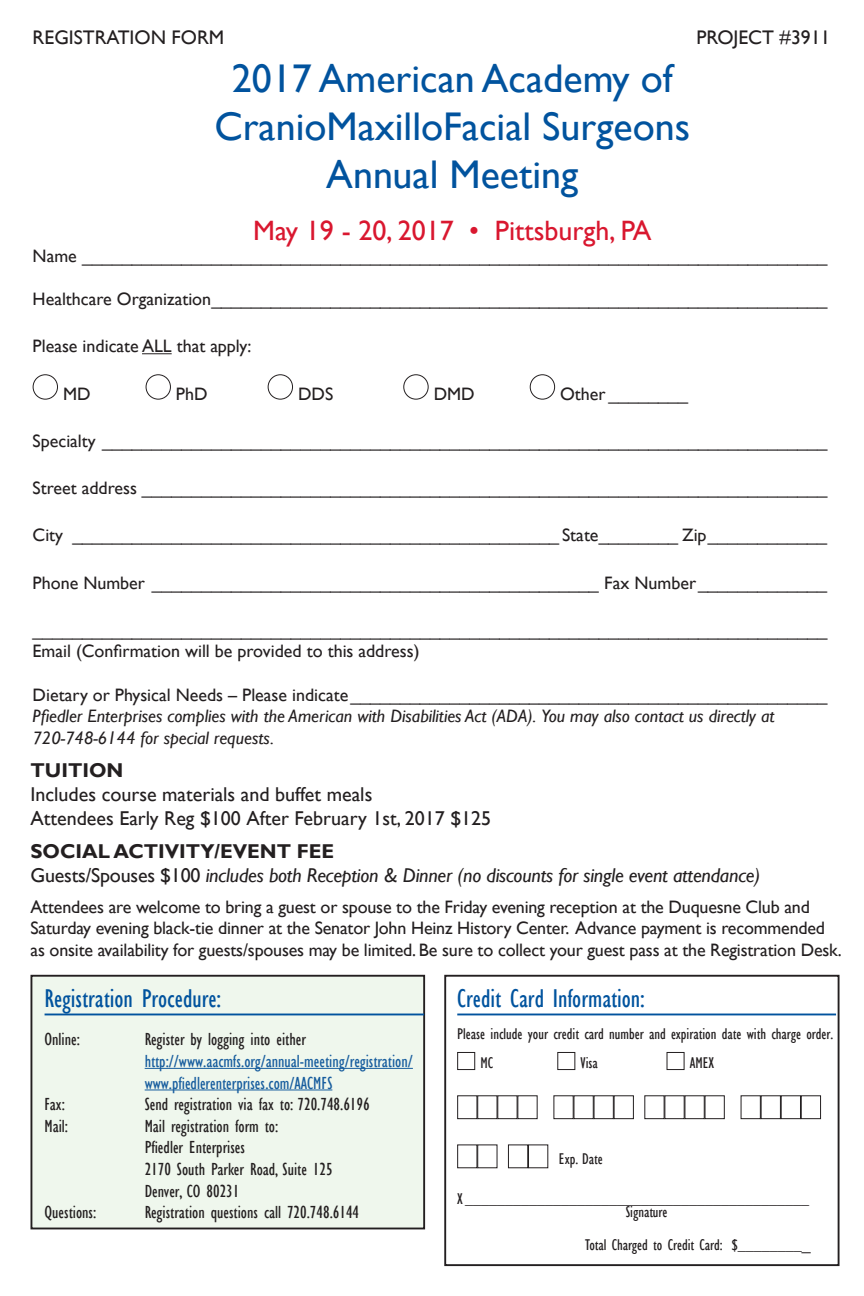
<style>
.page{position:relative;width:864px;height:1296px;background:#fff}
.page>*{position:absolute;margin:0;border:0;box-sizing:border-box;transform-origin:0 0}
.t1{font:40px/48px "Gill Sans";color:#01539e;text-align:center}
.t2{font:28px "Gill Sans";color:#d9172f}
.Heading{font:condensed 26.4px "Gill Sans";color:#01539e}
.registration{font:20px "Gill Sans";color:#231f20}
.registration-2{font:italic 20px "Gill Sans";letter-spacing:-.01em;color:#231f20}
.RegistrationHeader1{font:700 20px "Gill Sans";color:#231f20}
.t3{font:19.6px "Gill Sans";color:#231f20}
.registration-3{font:18px/21.6px "Gill Sans";letter-spacing:-.01em;color:#231f20}
.Body_Text{font:condensed 18px/21.6px "Gill Sans";color:#231f20}
.t4{font:italic 18px/21.6px "Gill Sans";color:#231f20}
.Body_Text-2{font:condensed 18px/21.6px "Gill Sans";color:#175d9e}
.t5{font:condensed 16px "Gill Sans";color:#231f20}
.s1{font-style:normal}
.s2{color:#231f20}
.s3{font-stretch:normal}
</style>
<div class="page">
<hr style="left:142px;top:353px;width:30px;height:1px;background:#231f20">
<div style="left:33px;top:374px;width:25px;height:26px;border:1px solid #231f20;border-radius:50%"></div>
<div style="left:146px;top:374px;width:25px;height:26px;border:1px solid #231f20;border-radius:50%"></div>
<div style="left:268px;top:374px;width:25px;height:26px;border:1px solid #231f20;border-radius:50%"></div>
<div style="left:403px;top:374px;width:26px;height:26px;border:1px solid #231f20;border-radius:50%"></div>
<div style="left:530px;top:374px;width:25px;height:26px;border:1px solid #231f20;border-radius:50%"></div>
<div style="left:31px;top:976px;width:393px;height:252px;background:#eff7ed"></div>
<div style="left:31px;top:975px;width:394px;height:254px;border:2px solid #231f20"></div>
<hr style="left:45px;top:1014px;width:379px;height:1px;background:#01539e">
<hr style="left:145px;top:1068px;width:268px;height:1px;background:#175d9e">
<hr style="left:145px;top:1090px;width:187px;height:1px;background:#175d9e">
<div style="left:444px;top:975px;width:396px;height:291px;border:2px solid #231f20"></div>
<hr style="left:457px;top:1014px;width:379px;height:1px;background:#01539e">
<svg style="left:457px;top:1013px;width:90px;height:3px"></svg>
<svg style="left:556px;top:1013px;width:93px;height:3px"></svg>
<div style="left:457px;top:1052px;width:18px;height:18px;border:1px solid #231f20"></div>
<div style="left:557px;top:1052px;width:18px;height:18px;border:1px solid #231f20"></div>
<div style="left:667px;top:1052px;width:17px;height:18px;border:1px solid #231f20"></div>
<div style="left:457px;top:1095px;width:20px;height:24px;border:1px solid #231f20"></div>
<div style="left:477px;top:1095px;width:20px;height:24px;border:1px solid #231f20"></div>
<div style="left:497px;top:1095px;width:20px;height:24px;border:1px solid #231f20"></div>
<div style="left:517px;top:1095px;width:21px;height:24px;border:1px solid #231f20"></div>
<div style="left:554px;top:1095px;width:20px;height:24px;border:1px solid #231f20"></div>
<div style="left:574px;top:1095px;width:20px;height:24px;border:1px solid #231f20"></div>
<div style="left:594px;top:1095px;width:20px;height:24px;border:1px solid #231f20"></div>
<div style="left:614px;top:1095px;width:20px;height:24px;border:1px solid #231f20"></div>
<div style="left:644px;top:1095px;width:21px;height:24px;border:1px solid #231f20"></div>
<div style="left:665px;top:1095px;width:20px;height:24px;border:1px solid #231f20"></div>
<div style="left:685px;top:1095px;width:20px;height:24px;border:1px solid #231f20"></div>
<div style="left:705px;top:1095px;width:20px;height:24px;border:1px solid #231f20"></div>
<div style="left:741px;top:1095px;width:20px;height:24px;border:1px solid #231f20"></div>
<div style="left:761px;top:1095px;width:20px;height:24px;border:1px solid #231f20"></div>
<div style="left:781px;top:1095px;width:20px;height:24px;border:1px solid #231f20"></div>
<div style="left:801px;top:1095px;width:20px;height:24px;border:1px solid #231f20"></div>
<div style="left:457px;top:1145px;width:20px;height:23px;border:1px solid #231f20"></div>
<div style="left:477px;top:1145px;width:20px;height:23px;border:1px solid #231f20"></div>
<div style="left:508px;top:1145px;width:20px;height:23px;border:1px solid #231f20"></div>
<div style="left:528px;top:1145px;width:20px;height:23px;border:1px solid #231f20"></div>
<p class="t3" style="left:33px;top:26px;width:193px">REGISTRATION FORM</p>
<p class="t3" style="left:697px;top:26px;width:135px">PROJECT #3911</p>
<p class="t1" style="left:214px;top:55px;width:477px">2017 American Academy of<br>CranioMaxilloFacial Surgeons<br>Annual Meeting</p>
<p class="t2" style="left:253px;top:215px;width:400px">May 19 - 20, 2017 • Pittsburgh, PA</p>
<p class="registration-3" style="left:33px;top:245px;width:796px">Name ___________________________________________________________________________</p>
<p class="registration-3" style="left:33px;top:289px;width:796px">Healthcare Organization______________________________________________________________</p>
<p class="registration-3" style="left:33px;top:336px;width:220px">Please indicate ALL that apply:</p>
<p class="registration-3" style="left:63px;top:383px;width:29px">MD</p>
<p class="registration-3" style="left:176px;top:383px;width:33px">PhD</p>
<p class="registration-3" style="left:298px;top:383px;width:37px">DDS</p>
<p class="registration-3" style="left:434px;top:383px;width:43px">DMD</p>
<p class="registration-3" style="left:560px;top:383px;width:130px">Other ________</p>
<p class="registration-3" style="left:33px;top:430px;width:796px">Specialty _________________________________________________________________________</p>
<p class="registration-3" style="left:33px;top:478px;width:796px">Street address _____________________________________________________________________</p>
<p class="registration-3" style="left:33px;top:525px;width:796px">City _________________________________________________ State________ Zip____________</p>
<p class="registration-3" style="left:33px;top:572px;width:796px">Phone Number _____________________________________________ Fax Number_____________</p>
<p class="registration-3" style="left:33px;top:619px;width:796px">________________________________________________________________________________</p>
<p class="registration-3" style="left:33px;top:641px;width:388px">Email (Confirmation will be provided to this address)</p>
<p class="registration-3" style="left:33px;top:684px;width:796px">Dietary or Physical Needs – Please indicate________________________________________________</p>
<p class="t4" style="left:33px;top:706px;width:743px">Pfiedler Enterprises complies with the American with Disabilities Act (ADA). You may also contact us directly at<br>720-748-6144 for special requests.</p>
<p class="RegistrationHeader1" style="left:31px;top:758px;width:94px">TUITION</p>
<p class="registration" style="left:31px;top:783px;width:343px">Includes course materials and buffet meals</p>
<p class="registration" style="left:31px;top:807px;width:462px">Attendees Early Reg $100 After February 1st, 2017 $125</p>
<p class="RegistrationHeader1" style="left:31px;top:839px;width:305px">SOCIAL ACTIVITY/EVENT FEE</p>
<p class="registration-2" style="left:31px;top:864px;width:731px"><span class="s1">Guests/Spouses $100</span> includes both Reception &amp; Dinner (no discounts for single event attendance)</p>
<p class="registration-3" style="left:31px;top:896px;width:813px">Attendees are welcome to bring a guest or spouse to the Friday evening reception at the Duquesne Club and<br>Saturday evening black-tie dinner at the Senator John Heinz History Center. Advance payment is recommended as onsite availability for guests/spouses may be limited. Be sure to collect your guest pass at the Registration Desk.</p>
<p class="Heading" style="left:45px;top:983px;width:178px">Registration Procedure:</p>
<p class="Body_Text" style="left:45px;top:1029px;width:37px">Online:</p>
<p class="Body_Text-2" style="left:145px;top:1029px;width:270px"><span class="s2">Register by logging into either </span>http://www.aacmfs.org/annual-meeting/registration/</p>
<p class="Body_Text-2" style="left:145px;top:1072px;width:189px">www.pfiedlerenterprises.com/AACMFS</p>
<p class="Body_Text" style="left:45px;top:1094px;width:22px">Fax:</p>
<p class="Body_Text" style="left:145px;top:1094px;width:227px">Send registration via fax to: 720.748.6196</p>
<p class="Body_Text" style="left:45px;top:1115px;width:25px">Mail:</p>
<p class="Body_Text" style="left:145px;top:1115px;width:190px">Mail registration form to:<br>Pfiedler Enterprises<br>2170 South Parker Road, Suite 125<br>Denver, CO 80231</p>
<p class="Body_Text" style="left:45px;top:1202px;width:53px">Questions:</p>
<p class="Body_Text" style="left:145px;top:1202px;width:216px">Registration questions call 720.748.6144</p>
<p class="Heading" style="left:457px;top:983px;width:189px">Credit Card Information:</p>
<p class="t5" style="left:457px;top:1025px;width:378px">Please include your credit card number and expiration date with charge order.</p>
<p class="t5" style="left:480px;top:1053px;width:14px">MC</p>
<p class="t5" style="left:581px;top:1053px;width:19px">Visa</p>
<p class="t5" style="left:690px;top:1053px;width:26px">AMEX</p>
<p class="t5" style="left:559px;top:1150px;width:45px">Exp. Date</p>
<p class="t5" style="left:457px;top:1189px;width:354px">X ___________________________________________</p>
<p class="t5" style="left:626px;top:1203px;width:43px">Signature</p>
<p class="t5" style="left:585px;top:1236px;width:227px">Total Charged to Credit Card: $________<span class="s3">_</span></p>
</div>
